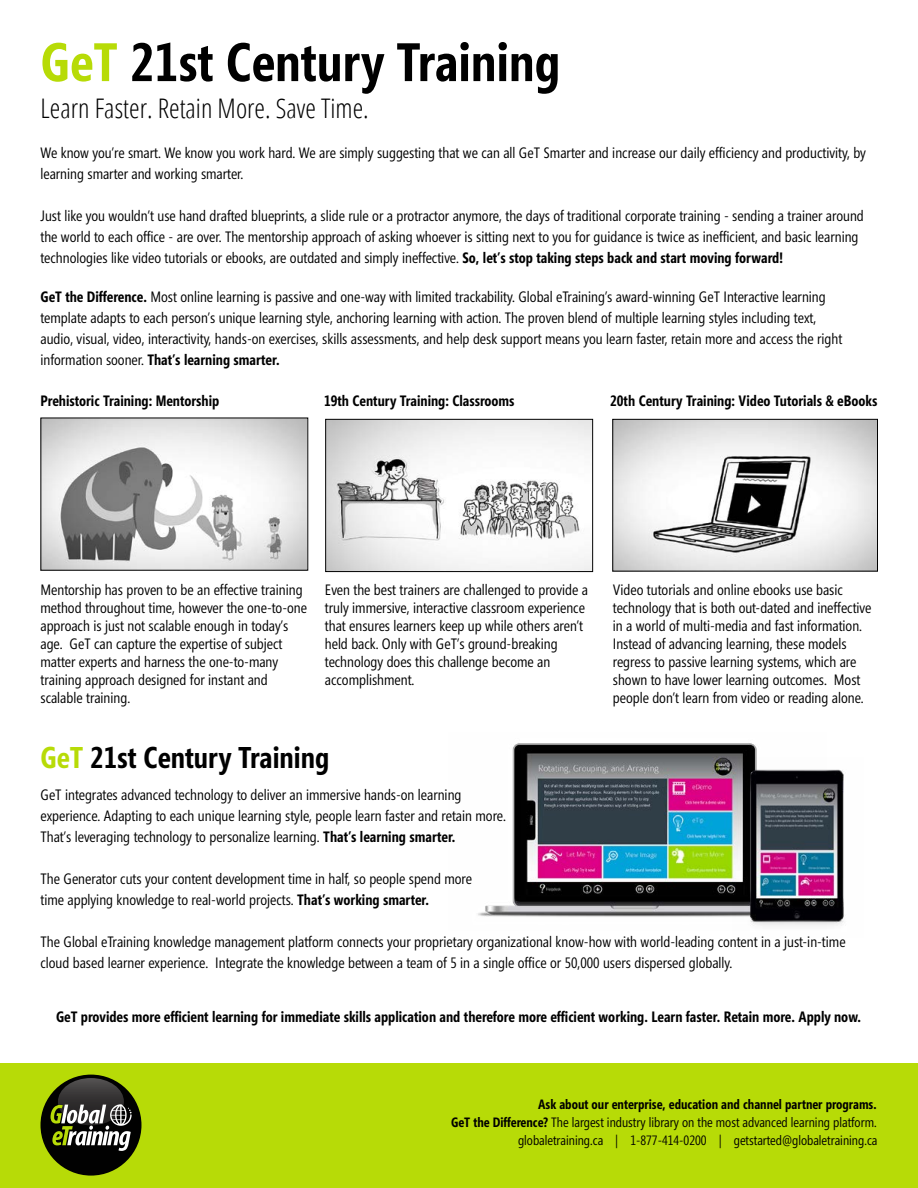
<style>
.page{position:relative;width:918px;height:1188px;background:#fff}
.page>*{position:absolute;margin:0;border:0;box-sizing:border-box;transform-origin:0 0}
.t1{font:700 54px "Segoe Condensed";color:#000}
.t2{font:700 30px "Segoe Condensed";color:#000}
.t3{font:300 condensed 27px "Open Sans";color:#000}
.t4{font:condensed 15px/18px "Segoe";color:#000}
.t5{font:700 15px "Segoe Condensed";color:#000}
.t6{font:condensed 13.5px/18.6px "Segoe";color:#000;text-align:right}
.t7{font:700 13.5px "Segoe Condensed";color:#000}
.s1{color:#b7db07}
.s2{font-family:"Segoe Condensed";font-weight:700;font-stretch:normal}
.s3{font-family:"Segoe";font-weight:400;font-stretch:condensed}
</style>
<div class="page">
<div style="left:0;top:1063px;width:918px;height:125px;background:#b7db07"></div>
<div style="left:41px;top:1075px;width:100px;height:101px;background:#010101;border-radius:50%"></div>
<svg style="left:51px;top:1078px;width:81px;height:73px"></svg>
<img style="left:478px;top:743px;width:279px;height:174px">
<img style="left:733px;top:758px;width:111px;height:168px">
<img style="left:42px;top:420px;width:264px;height:149px">
<img style="left:327px;top:421px;width:264px;height:149px">
<div style="left:325px;top:419px;width:268px;height:153px;border:1px solid #000"></div>
<img style="left:614px;top:421px;width:262px;height:149px">
<div style="left:612px;top:419px;width:266px;height:153px;border:1px solid #000"></div>
<h1 class="t1" style="left:40px;top:29px;width:521px"><span class="s1">GeT</span> 21st Century Training</h1>
<h3 class="t3" style="left:40px;top:90px;width:330px">Learn Faster. Retain More. Save Time.</h3>
<p class="t4" style="left:40px;top:142px;width:827px;line-height:21px">We know you’re smart. We know you work hard. We are simply suggesting that we can all GeT Smarter and increase our daily efficiency and productivity, by learning smarter and working smarter.</p>
<p class="t4" style="left:40px;top:205px;width:825px;line-height:21.3px">Just like you wouldn’t use hand drafted blueprints, a slide rule or a protractor anymore, the days of traditional corporate training - sending a trainer around the world to each office - are over. The mentorship approach of asking whoever is sitting next to you for guidance is twice as inefficient, and basic learning technologies like video tutorials or ebooks, are outdated and simply ineffective. <span class="s2">So, let’s stop taking steps back and start moving forward!</span></p>
<p class="t4" style="left:40px;top:286px;width:803px;line-height:21px"><span class="s2">GeT the Difference.</span> Most online learning is passive and one-way with limited trackability. Global eTraining’s award-winning GeT Interactive learning template adapts to each person’s unique learning style, anchoring learning with action. The proven blend of multiple learning styles including text, audio, visual, video, interactivity, hands-on exercises, skills assessments, and help desk support means you learn faster, retain more and access the right</p>
<p class="t5" style="left:40px;top:350px;width:241px"><span class="s3">information sooner.</span> That’s learning smarter.</p>
<p class="t5" style="left:40px;top:392px;width:180px">Prehistoric Training: Mentorship</p>
<p class="t5" style="left:324px;top:392px;width:192px">19th Century Training: Classrooms</p>
<p class="t5" style="left:610px;top:392px;width:269px">20th Century Training: Video Tutorials &amp; eBooks</p>
<p class="t4" style="left:40px;top:581px;width:268px">Mentorship has proven to be an effective training method throughout time, however the one-to-one approach is just not scalable enough in today’s age. GeT can capture the expertise of subject matter experts and harness the one-to-many training approach designed for instant and scalable training.</p>
<p class="t4" style="left:325px;top:581px;width:265px">Even the best trainers are challenged to provide a truly immersive, interactive classroom experience that ensures learners keep up while others aren’t held back. Only with GeT’s ground-breaking technology does this challenge become an accomplishment.</p>
<p class="t4" style="left:613px;top:581px;width:260px">Video tutorials and online ebooks use basic technology that is both out-dated and ineffective in a world of multi-media and fast information.<br>Instead of advancing learning, these models regress to passive learning systems, which are shown to have lower learning outcomes. Most people don’t learn from video or reading alone.</p>
<h2 class="t2" style="left:40px;top:739px;width:290px"><span class="s1">GeT</span> 21st Century Training</h2>
<p class="t4" style="left:40px;top:784px;width:467px;line-height:21px">GeT integrates advanced technology to deliver an immersive hands-on learning experience. Adapting to each unique learning style, people learn faster and retain more.<br>That’s leveraging technology to personalize learning. <span class="s2">That’s learning smarter.</span></p>
<p class="t4" style="left:40px;top:868px;width:433px;line-height:21px">The Generator cuts your content development time in half, so people spend more time applying knowledge to real-world projects. <span class="s2">That’s working smarter.</span></p>
<p class="t4" style="left:40px;top:931px;width:807px;line-height:21px">The Global eTraining knowledge management platform connects your proprietary organizational know-how with world-leading content in a just-in-time cloud based learner experience. Integrate the knowledge between a team of 5 in a single office or 50,000 users dispersed globally.</p>
<p class="t5" style="left:56px;top:1007px;width:806px">GeT provides more efficient learning for immediate skills application and therefore more efficient working. Learn faster. Retain more. Apply now.</p>
<p class="t7" style="left:538px;top:1096px;width:340px">Ask about our enterprise, education and channel partner programs.</p>
<p class="t6" style="left:451px;top:1113px;width:428px"><span class="s2">GeT the Difference?</span> The largest industry library on the most advanced learning platform. globaletraining.ca | 1-877-414-0200 | getstarted@globaletraining.ca</p>
</div>
